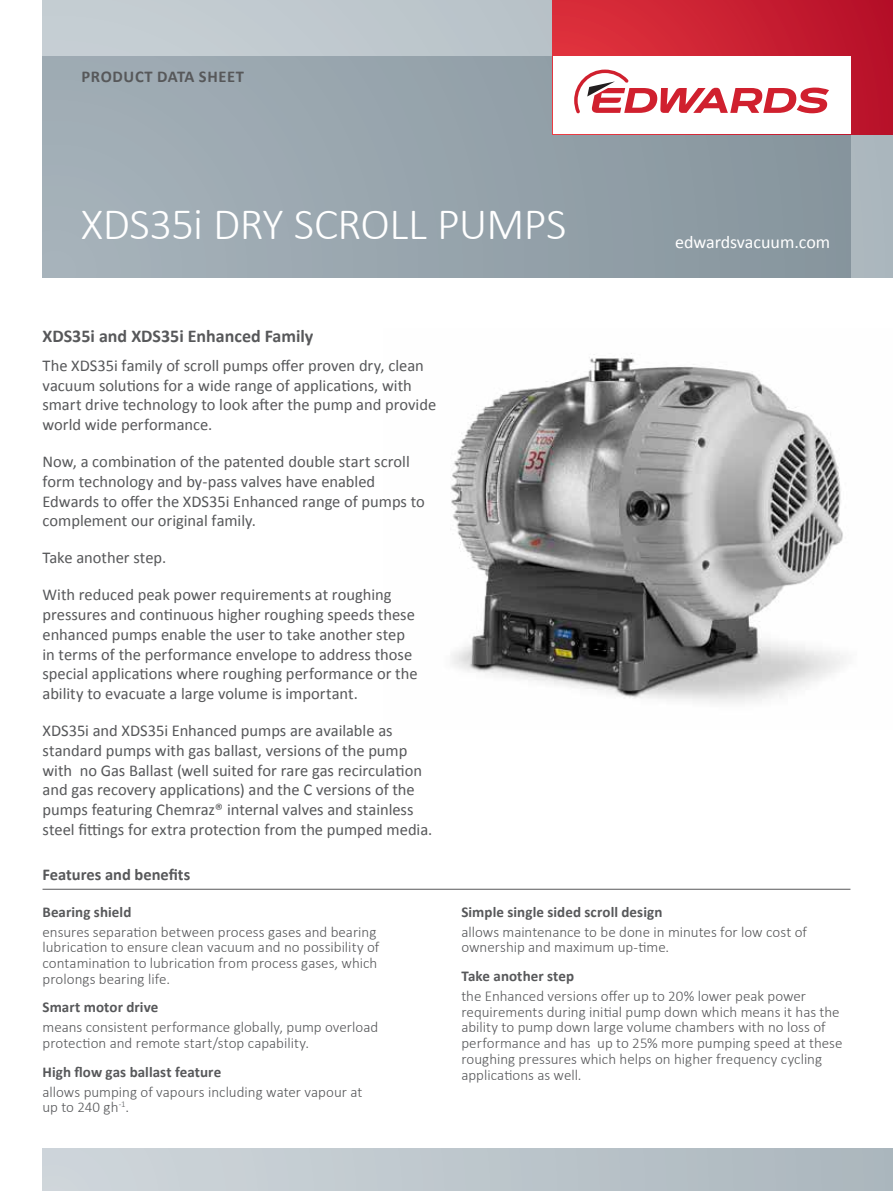
<style>
.page{position:relative;width:893px;height:1191px;background:#fff}
.page>*{position:absolute;margin:0;border:0;box-sizing:border-box;transform-origin:0 0}
.t1{font:300 45px "Calibri";letter-spacing:-.015em;color:#fff}
.t2{font:700 18px "Calibri";color:#57585a}
.t3{font:18px "Calibri";color:#fff}
.t4{font:16.5px/19.8px "Calibri";color:#57585a}
.t5{font:700 16.5px "Calibri";color:#57585a}
.t6{font:700 16.5px "Calibri";letter-spacing:.04em;color:#57585a}
.t7{font:300 15px/15.8px "Calibri";color:#57585a}
.t8{font:700 15px "Calibri";letter-spacing:.005em;color:#57585a}
</style>
<div class="page">
<img style="left:451px;top:353px;width:393px;height:350px">
<svg style="left:43px;top:0;width:850px;height:278px"></svg>
<div style="left:43px;top:1148px;width:850px;height:43px;background:linear-gradient(to right,#d0d7dc,#abb6bd)"></div>
<div style="left:43px;top:57px;width:807px;height:221px;background:linear-gradient(to right,#a5b1b9,#87959d)"></div>
<svg style="left:553px;top:0;width:340px;height:134px"></svg>
<div style="left:553px;top:57px;width:297px;height:77px;background:#fff"></div>
<svg style="left:574px;top:70px;width:255px;height:43px"></svg>
<hr style="left:43px;top:889px;width:807px;height:1px;background:#57585a">
<p class="t6" style="left:82px;top:66px;width:164px">PRODUCT DATA SHEET</p>
<h1 class="t1" style="left:81px;top:196px;width:487px">XDS35i DRY SCROLL PUMPS</h1>
<p class="t2" style="left:43px;top:325px;width:272px">XDS35i and XDS35i Enhanced Family</p>
<p class="t4" style="left:43px;top:355px;width:395px">The XDS35i family of scroll pumps offer proven dry, clean vacuum solutions for a wide range of applications, with smart drive technology to look after the pump and provide world wide performance.</p>
<p class="t4" style="left:43px;top:452px;width:384px">Now, a combination of the patented double start scroll form technology and by-pass valves have enabled Edwards to offer the XDS35i Enhanced range of pumps to complement our original family.</p>
<p class="t4" style="left:43px;top:548px;width:125px">Take another step.</p>
<p class="t4" style="left:43px;top:585px;width:377px">With reduced peak power requirements at roughing pressures and continuous higher roughing speeds these enhanced pumps enable the user to take another step in terms of the performance envelope to address those special applications where roughing performance or the ability to evacuate a large volume is important.</p>
<p class="t4" style="left:43px;top:720px;width:391px">XDS35i and XDS35i Enhanced pumps are available as standard pumps with gas ballast, versions of the pump with no Gas Ballast (well suited for rare gas recirculation and gas recovery applications) and the C versions of the pumps featuring Chemraz® internal valves and stainless steel fittings for extra protection from the pumped media.</p>
<p class="t5" style="left:43px;top:864px;width:149px">Features and benefits</p>
<p class="t3" style="left:675px;top:231px;width:157px">edwardsvacuum.com</p>
<p class="t8" style="left:43px;top:902px;width:90px">Bearing shield</p>
<p class="t7" style="left:43px;top:923px;width:338px">ensures separation between process gases and bearing lubrication to ensure clean vacuum and no possibility of contamination to lubrication from process gases, which prolongs bearing life.</p>
<p class="t8" style="left:43px;top:997px;width:117px">Smart motor drive</p>
<p class="t7" style="left:43px;top:1019px;width:337px">means consistent performance globally, pump overload protection and remote start/stop capability.</p>
<p class="t8" style="left:43px;top:1062px;width:180px">High flow gas ballast feature</p>
<p class="t7" style="left:43px;top:1083px;width:321px">allows pumping of vapours including water vapour at up to 240 gh<sup>-1</sup>.</p>
<p class="t8" style="left:461px;top:902px;width:203px">Simple single sided scroll design</p>
<p class="t7" style="left:461px;top:923px;width:347px">allows maintenance to be done in minutes for low cost of ownership and maximum up-time.</p>
<p class="t8" style="left:461px;top:966px;width:114px">Take another step</p>
<p class="t7" style="left:461px;top:987px;width:383px">the Enhanced versions offer up to 20% lower peak power requirements during initial pump down which means it has the ability to pump down large volume chambers with no loss of performance and has up to 25% more pumping speed at these roughing pressures which helps on higher frequency cycling applications as well.</p>
</div>
